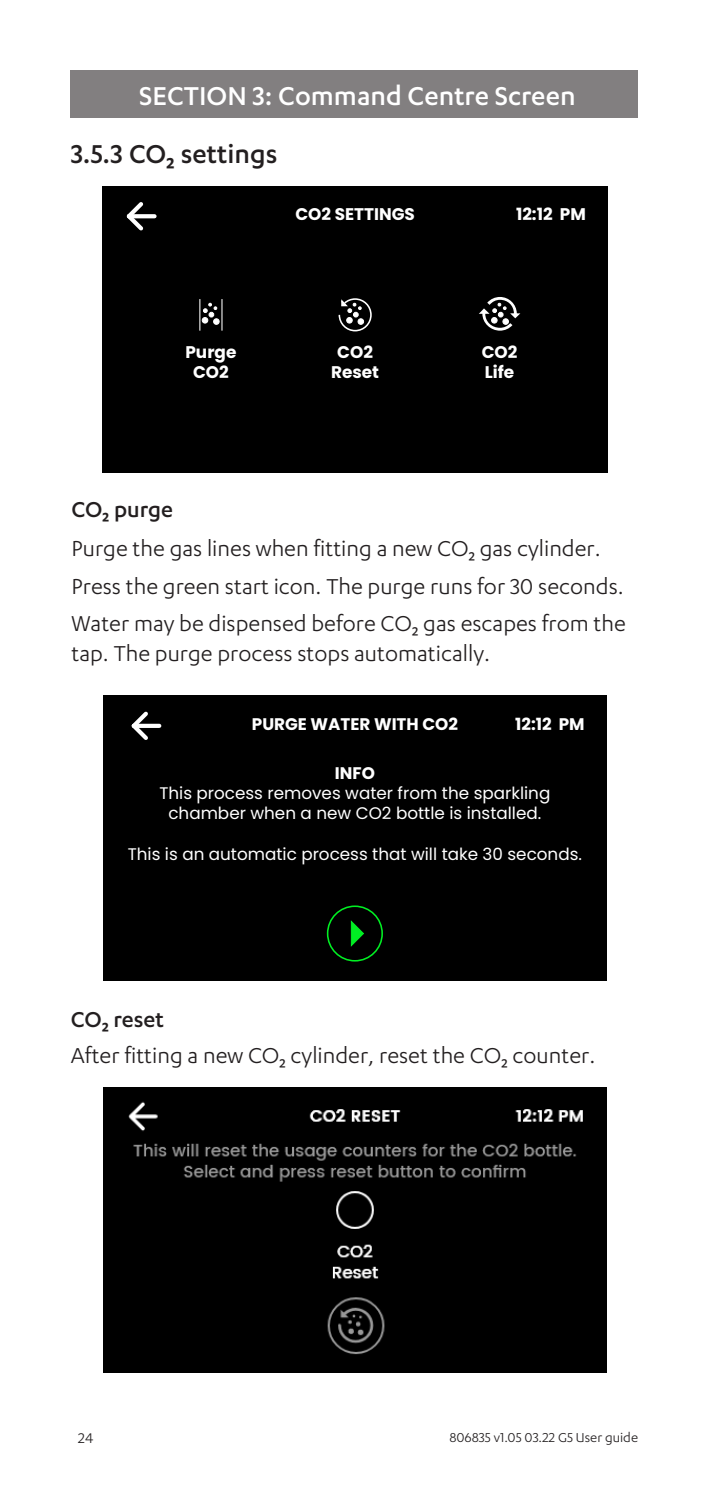
<style>
.page{position:relative;width:709px;height:1489px;background:#fff}
.page>*{position:absolute;margin:0;border:0;box-sizing:border-box;transform-origin:0 0}
.t1{font:500 30px "Karbon";color:#fff}
.subhead2{font:500 30px "Karbon";color:#231f20}
._10pt_body{font:25px/30px "Karbon";color:#231f20}
.subhead3{font:500 25px "Karbon";color:#231f20}
.t2{font:16.75px/20.2px "Poppins";color:#fff;text-align:center}
.t3{font:700 16.75px/20.2px "Poppins";color:#fff;text-align:center}
.t4{font:16.25px "Karbon";color:#231f20}
.t5{font:15px "Karbon";color:#231f20}
.s1{font-weight:700}
</style>
<div class="page">
<div style="left:103px;top:695px;width:503px;height:285px;background:#000"></div>
<div style="left:327px;top:905px;width:56px;height:56px;border:2px solid #00ef23;border-radius:50%"></div>
<svg style="left:350px;top:920px;width:14px;height:26px"></svg>
<div style="left:134px;top:723px;width:25px;height:5px;background:#fff"></div>
<svg style="left:131px;top:711px;width:21px;height:29px"></svg>
<div style="left:71px;top:71px;width:567px;height:47px;background:#827f80"></div>
<div style="left:102px;top:186px;width:506px;height:286px;background:#000"></div>
<svg style="left:147px;top:214px;width:7px;height:4px"></svg>
<svg style="left:126px;top:202px;width:21px;height:29px"></svg>
<svg style="left:338px;top:298px;width:34px;height:34px"></svg>
<svg style="left:479px;top:297px;width:41px;height:33px"></svg>
<svg style="left:202px;top:303px;width:17px;height:21px"></svg>
<hr style="left:199px;top:299px;width:1px;height:31px;background:#fff">
<hr style="left:221px;top:299px;width:1px;height:31px;background:#fff">
<div style="left:104px;top:1087px;width:502px;height:285px;background:#000"></div>
<p class="t1" style="left:139px;top:79px;width:438px">SECTION 3: Command Centre Screen</p>
<p class="subhead2" style="left:71px;top:137px;width:208px">3.5.3 CO2 settings</p>
<p class="t3" style="left:295px;top:204px;width:121px">CO2 SETTINGS</p>
<p class="t3" style="left:516px;top:204px;width:71px">12:12 PM</p>
<p class="t3" style="left:185px;top:342px;width:52px">Purge<br>CO2</p>
<p class="t3" style="left:331px;top:342px;width:49px">CO2<br>Reset</p>
<p class="t3" style="left:481px;top:342px;width:37px;text-align:left">CO2<br>Life</p>
<p class="subhead3" style="left:72px;top:495px;width:103px">CO2 purge</p>
<p class="_10pt_body" style="left:72px;top:533px;width:531px">Purge the gas lines when fitting a new CO2 gas cylinder.</p>
<p class="_10pt_body" style="left:72px;top:570px;width:554px">Press the green start icon. The purge runs for 30 seconds.</p>
<p class="_10pt_body" style="left:72px;top:607px;width:556px">Water may be dispensed before CO2 gas escapes from the tap. The purge process stops automatically.</p>
<p class="t3" style="left:252px;top:714px;width:207px">PURGE WATER WITH CO2</p>
<p class="t3" style="left:515px;top:714px;width:71px">12:12 PM</p>
<p class="t2" style="left:159px;top:763px;width:392px"><span class="s1">INFO<br></span>This process removes water from the sparkling chamber when a new CO2 bottle is installed.</p>
<p class="t2" style="left:128px;top:843px;width:456px">This is an automatic process that will take 30 seconds.</p>
<p class="subhead3" style="left:71px;top:1004px;width:95px">CO2 reset</p>
<p class="_10pt_body" style="left:71px;top:1039px;width:526px">After fitting a new CO2 cylinder, reset the CO2 counter.</p>
<p class="t4" style="left:78px;top:1429px;width:16px">24</p>
<p class="t5" style="left:449px;top:1429px;width:190px">806835 v1.05 03.22 G5 User guide</p>
</div>
